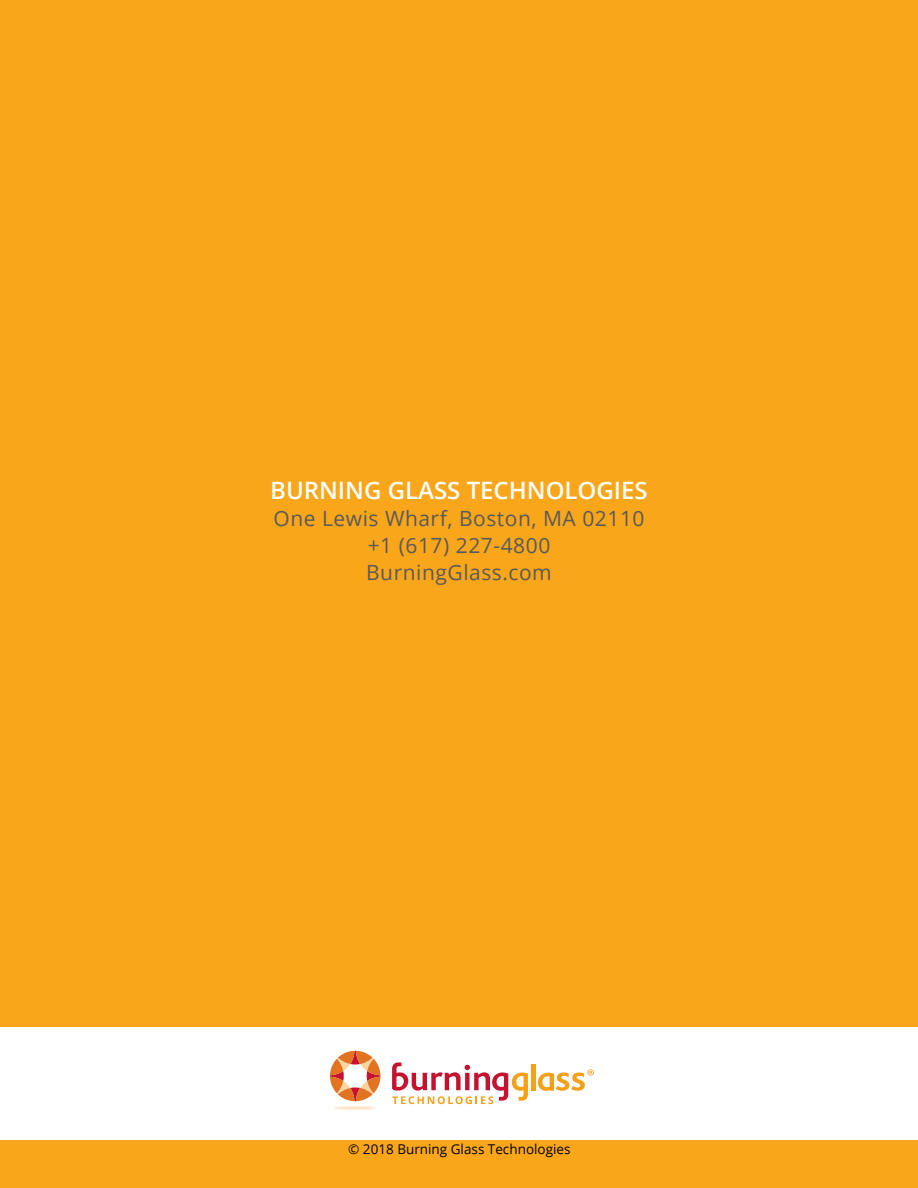
<style>
.page{position:relative;width:918px;height:1188px;background:#faa61a}
.page>*{position:absolute;margin:0;border:0;box-sizing:border-box;transform-origin:0 0}
.t1{font:600 24px "Open Sans";color:#fff}
.t2{font:21px/27px "Open Sans";letter-spacing:.025em;color:#58595b;text-align:center}
.t3{font:13.5px "Open Sans";color:#000}
</style>
<div class="page">
<div style="left:0;top:1027px;width:918px;height:113px;background:#fff"></div>
<div style="left:531px;top:1064px;width:5px;height:26px;background:#f6a01a"></div>
<img style="left:334px;top:1101px;width:42px;height:9px">
<svg style="left:538px;top:1069px;width:56px;height:22px"></svg>
<svg style="left:392px;top:1062px;width:136px;height:42px"></svg>
<svg style="left:330px;top:1051px;width:50px;height:50px"></svg>
<p class="t1" style="left:270px;top:474px;width:379px">BURNING GLASS TECHNOLOGIES</p>
<p class="t2" style="left:273px;top:504px;width:373px">One Lewis Wharf, Boston, MA 02110 +1 (617) 227-4800<br>BurningGlass.com</p>
<p class="t3" style="left:348px;top:1140px;width:224px">© 2018 Burning Glass Technologies</p>
</div>
